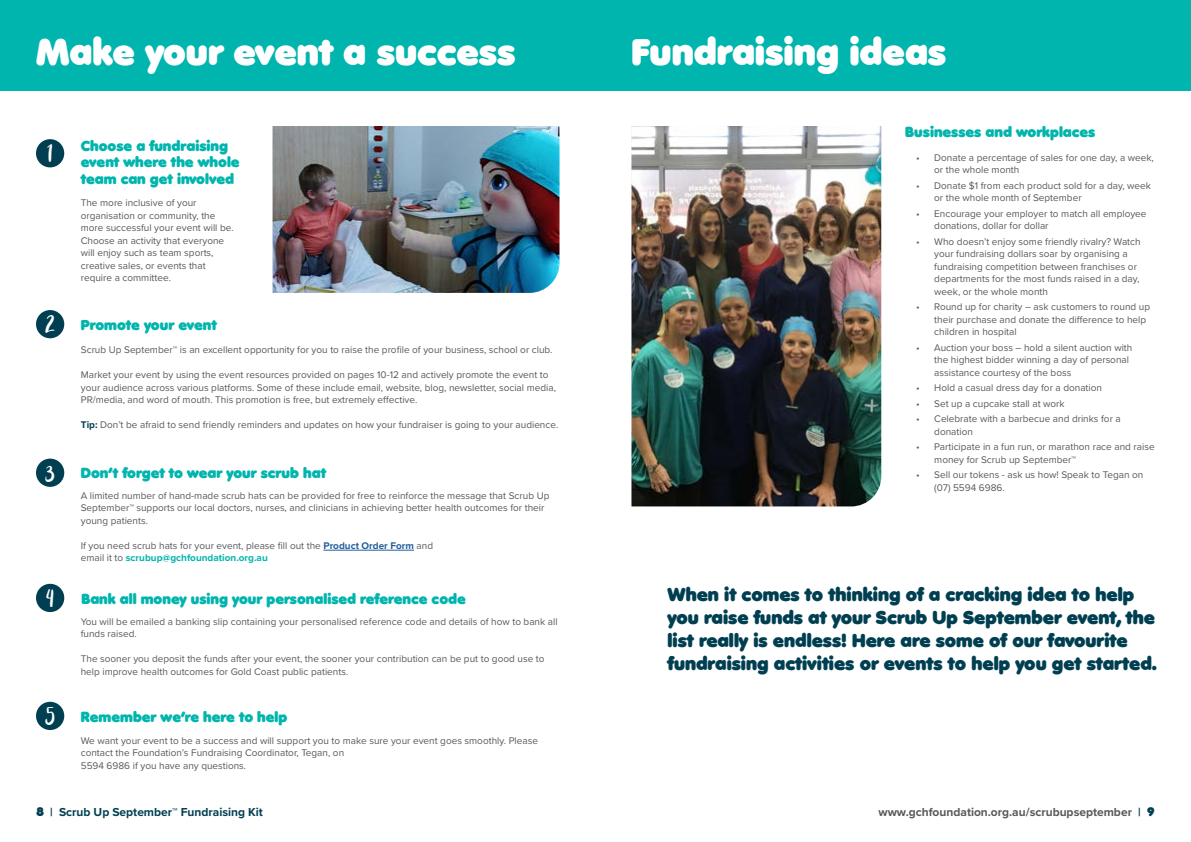
<style>
.page{position:relative;width:1191px;height:842px;background:#fff}
.page>*{position:absolute;margin:0;border:0;box-sizing:border-box;transform-origin:0 0}
.t1{font:36px "Anja Elianeaccent Nornal";color:#fff}
.t2{font:18px/23px "Anja Elianeaccent Nornal";color:#003f51}
.t3{font:14px/16.8px "Anja Elianeaccent Nornal";color:#00b5ad}
.t4{font:700 12px "Proxima Nova";color:#58595b}
.t5{font:700 12px "Proxima Nova";color:#003f51}
.t6{font:12px "Luna";color:#fff}
.t7{font:10px/12.5px "Proxima Nova";color:#58595b}
.s1{font-weight:700;color:#003f51}
.s2{font-weight:700;color:#215e9e}
.s3{font-weight:700;color:#00b5ad}
.s4{font-family:"Anja Elianeaccent Nornal";font-weight:400}
.s5{color:#003f51}
.s6{font-family:"Anja Elianeaccent Nornal";font-weight:400;color:#003f51}
</style>
<div class="page">
<div style="left:0;top:0;width:1191px;height:90px;background:#00b5ad"></div>
<div style="left:36px;top:139px;width:28px;height:28px;background:#003f51;border-radius:50%"></div>
<img style="left:272px;top:126px;width:287px;height:167px">
<div style="left:36px;top:310px;width:28px;height:28px;background:#003f51;border-radius:50%"></div>
<hr style="left:323px;top:550px;width:91px;height:1px;background:#215e9e">
<div style="left:36px;top:459px;width:28px;height:28px;background:#003f51;border-radius:50%"></div>
<div style="left:36px;top:584px;width:28px;height:28px;background:#003f51;border-radius:50%"></div>
<div style="left:36px;top:702px;width:28px;height:28px;background:#003f51;border-radius:50%"></div>
<img style="left:631px;top:126px;width:250px;height:380px">
<h1 class="t1" style="left:36px;top:35px;width:481px">Make your event a success</h1>
<p class="t6" style="left:48px;top:151px;width:7px">1</p>
<h3 class="t3" style="left:81px;top:138px;width:160px">Choose a fundraising event where the whole team can get involved</h3>
<p class="t7" style="left:81px;top:196px;width:154px">The more inclusive of your organisation or community, the more successful your event will be.<br>Choose an activity that everyone will enjoy such as team sports, creative sales, or events that require a committee.</p>
<p class="t6" style="left:45px;top:322px;width:11px">2</p>
<h3 class="t3" style="left:81px;top:317px;width:138px">Promote your event</h3>
<p class="t7" style="left:81px;top:343px;width:473px">Scrub Up September™ is an excellent opportunity for you to raise the profile of your business, school or club.</p>
<p class="t7" style="left:81px;top:368px;width:476px">Market your event by using the event resources provided on pages 10-12 and actively promote the event to your audience across various platforms. Some of these include email, website, blog, newsletter, social media,<br>PR/media, and word of mouth. This promotion is free, but extremely effective.</p>
<p class="t7" style="left:81px;top:418px;width:479px"><span class="s1">Tip:</span> Don’t be afraid to send friendly reminders and updates on how your fundraiser is going to your audience.</p>
<p class="t6" style="left:45px;top:471px;width:11px">3</p>
<h3 class="t3" style="left:81px;top:466px;width:247px">Don’t forget to wear your scrub hat</h3>
<p class="t7" style="left:81px;top:489px;width:470px">A limited number of hand-made scrub hats can be provided for free to reinforce the message that Scrub Up<br>September™ supports our local doctors, nurses, and clinicians in achieving better health outcomes for their young patients.</p>
<p class="t7" style="left:81px;top:539px;width:354px">If you need scrub hats for your event, please fill out the <span class="s2">Product Order Form</span> and email it to <span class="s3">scrubup@gchfoundation.org.au</span></p>
<p class="t6" style="left:46px;top:596px;width:9px">4</p>
<h3 class="t3" style="left:81px;top:591px;width:386px">Bank all money using your personalised reference code</h3>
<p class="t7" style="left:81px;top:615px;width:478px">You will be emailed a banking slip containing your personalised reference code and details of how to bank all funds raised.</p>
<p class="t7" style="left:81px;top:652px;width:465px">The sooner you deposit the funds after your event, the sooner your contribution can be put to good use to help improve health outcomes for Gold Coast public patients.</p>
<p class="t6" style="left:45px;top:714px;width:11px">5</p>
<h3 class="t3" style="left:81px;top:709px;width:208px">Remember we’re here to help</h3>
<p class="t7" style="left:81px;top:734px;width:459px">We want your event to be a success and will support you to make sure your event goes smoothly. Please contact the Foundation’s Fundraising Coordinator, Tegan, on<br>5594 6986 if you have any questions.</p>
<h1 class="t1" style="left:631px;top:35px;width:316px">Fundraising ideas</h1>
<h3 class="t3" style="left:905px;top:125px;width:192px">Businesses and workplaces</h3>
<p class="t7" style="left:934px;top:151px;width:221px;text-indent:-18px">• Donate a percentage of sales for one day, a week, or the whole month</p>
<p class="t7" style="left:934px;top:179px;width:218px;text-indent:-18px">• Donate $1 from each product sold for a day, week or the whole month of September</p>
<p class="t7" style="left:934px;top:207px;width:214px;text-indent:-18px">• Encourage your employer to match all employee donations, dollar for dollar</p>
<p class="t7" style="left:934px;top:235px;width:208px;text-indent:-18px">• Who doesn’t enjoy some friendly rivalry? Watch your fundraising dollars soar by organising a fundraising competition between franchises or departments for the most funds raised in a day, week, or the whole month</p>
<p class="t7" style="left:934px;top:300px;width:217px;text-indent:-18px">• Round up for charity – ask customers to round up their purchase and donate the difference to help children in hospital</p>
<p class="t7" style="left:934px;top:341px;width:200px;text-indent:-18px">• Auction your boss – hold a silent auction with the highest bidder winning a day of personal assistance courtesy of the boss</p>
<p class="t7" style="left:916px;top:381px;width:187px">• Hold a casual dress day for a donation</p>
<p class="t7" style="left:916px;top:397px;width:150px">• Set up a cupcake stall at work</p>
<p class="t7" style="left:934px;top:412px;width:188px;text-indent:-18px">• Celebrate with a barbecue and drinks for a donation</p>
<p class="t7" style="left:934px;top:440px;width:222px;text-indent:-18px">• Participate in a fun run, or marathon race and raise money for Scrub up September™</p>
<p class="t7" style="left:934px;top:468px;width:211px;text-indent:-18px">• Sell our tokens - ask us how! Speak to Tegan on (07) 5594 6986.</p>
<h2 class="t2" style="left:667px;top:584px;width:491px">When it comes to thinking of a cracking idea to help you raise funds at your Scrub Up September event, the list really is endless! Here are some of our favourite fundraising activities or events to help you get started.</h2>
<p class="t5" style="left:36px;top:803px;width:228px"><span class="s4">8</span> | Scrub Up September™ Fundraising Kit</p>
<p class="t4" style="left:878px;top:803px;width:278px">www.gchfoundation.org.au/scrubupseptember <span class="s5">|</span> <span class="s6">9</span></p>
</div>
